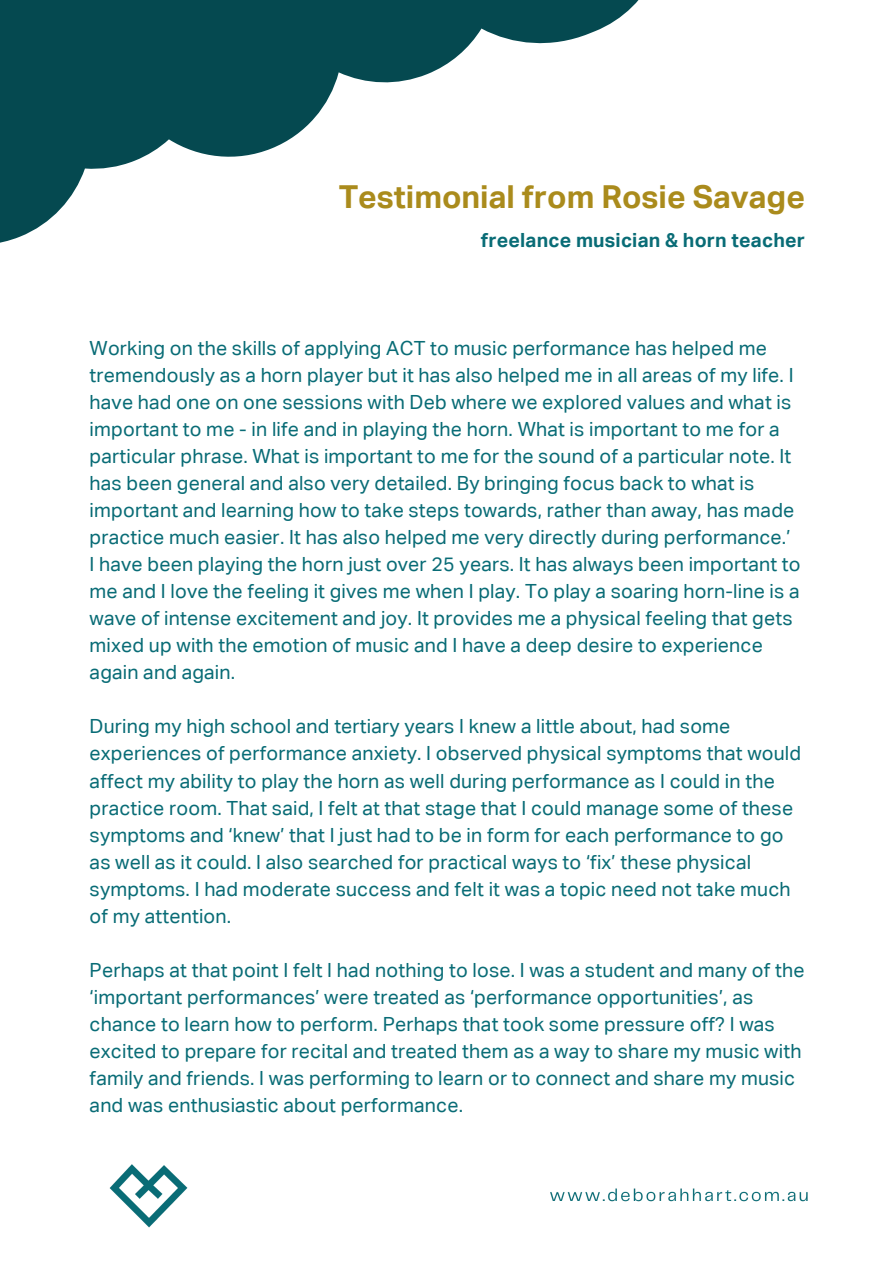
<style>
.page{position:relative;width:894px;height:1264px;background:#fff}
.page>*{position:absolute;margin:0;border:0;box-sizing:border-box;transform-origin:0 0}
.t1{font:700 31.65px "Aktiv Grotesk Corp";color:#aa8b1c}
.t2{font:19.5px/27px "Aktiv Grotesk Corp";letter-spacing:.01em;color:#096c76}
.t3{font:700 19.5px "Aktiv Grotesk Corp";letter-spacing:.01em;color:#096c76}
</style>
<div class="page">
<svg style="left:0;top:0;width:639px;height:243px"></svg>
<img style="left:109px;top:1164px;width:699px;height:64px">
<p class="t1" style="left:338px;top:179px;width:467px">Testimonial from Rosie Savage</p>
<p class="t3" style="left:480px;top:229px;width:325px">freelance musician &amp; horn teacher</p>
<p class="t2" style="left:90px;top:334px;width:706px">Working on the skills of applying ACT to music performance has helped me tremendously as a horn player but it has also helped me in all areas of my life. I have had one on one sessions with Deb where we explored values and what is important to me - in life and in playing the horn. What is important to me for a particular phrase. What is important to me for the sound of a particular note. It has been general and also very detailed. By bringing focus back to what is important and learning how to take steps towards, rather than away, has made practice much easier. It has also helped me very directly during performance.’</p>
<p class="t2" style="left:90px;top:551px;width:712px">I have been playing the horn just over 25 years. It has always been important to me and I love the feeling it gives me when I play. To play a soaring horn-line is a wave of intense excitement and joy. It provides me a physical feeling that gets mixed up with the emotion of music and I have a deep desire to experience again and again.</p>
<p class="t2" style="left:90px;top:713px;width:712px">During my high school and tertiary years I knew a little about, had some experiences of performance anxiety. I observed physical symptoms that would affect my ability to play the horn as well during performance as I could in the practice room. That said, I felt at that stage that I could manage some of these symptoms and ‘knew’ that I just had to be in form for each performance to go as well as it could. I also searched for practical ways to ‘fix’ these physical symptoms. I had moderate success and felt it was a topic need not take much of my attention.</p>
<p class="t2" style="left:90px;top:956px;width:716px">Perhaps at that point I felt I had nothing to lose. I was a student and many of the ‘important performances’ were treated as ‘performance opportunities’, as chance to learn how to perform. Perhaps that took some pressure off? I was excited to prepare for recital and treated them as a way to share my music with family and friends. I was performing to learn or to connect and share my music and was enthusiastic about performance.</p>
</div>
